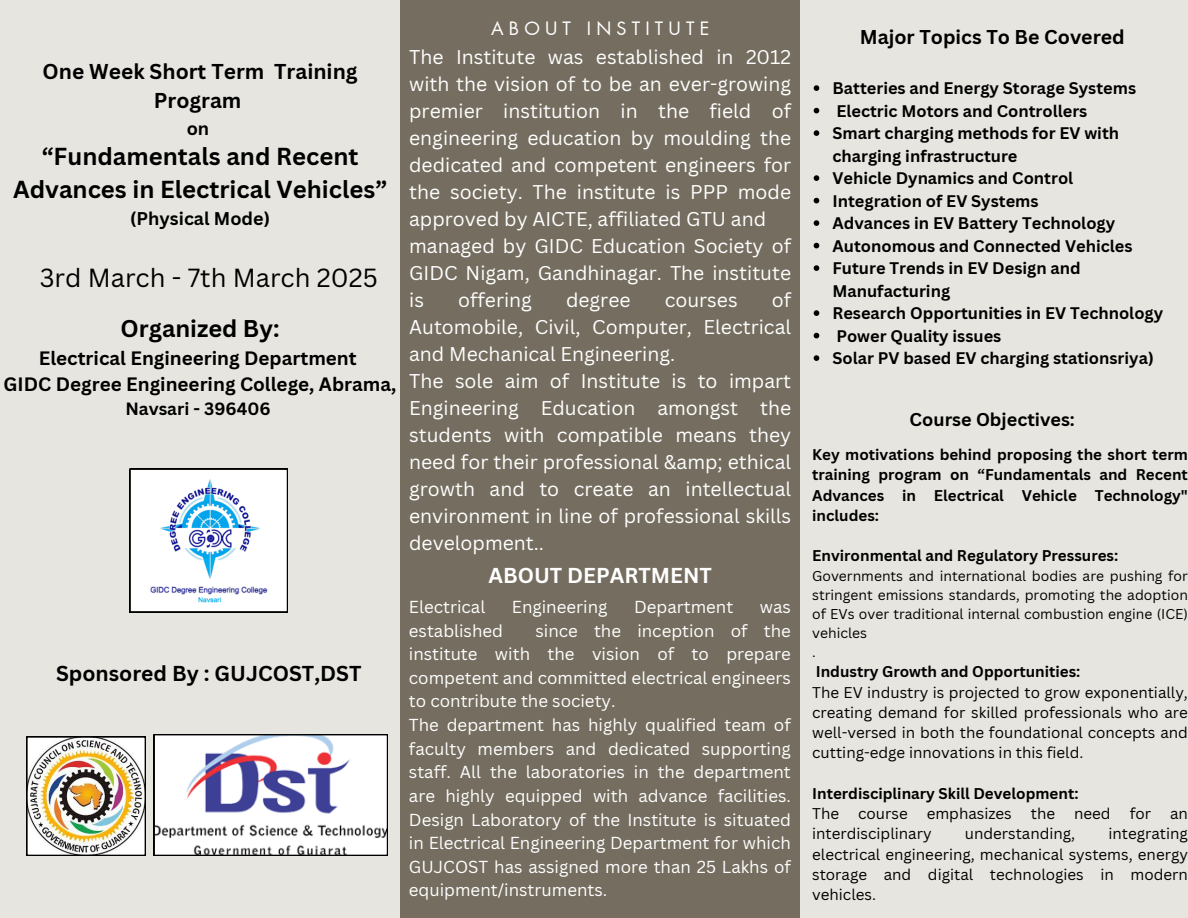
<style>
.page{position:relative;width:1188px;height:918px;background:#e6e5df}
.page>*{position:absolute;margin:0;border:0;box-sizing:border-box;transform-origin:0 0}
.t1{font:25.5px "Canva Sans";color:#000}
.t2{font:700 24px/32.7px "Canva Sans";color:#000;text-align:center}
.t3{font:700 23.55px "Canva Sans";color:#000}
.t4{font:700 21px/29.2px "Canva Sans";color:#000;text-align:center}
.t5{font:700 21px "Canva Sans";color:#fff}
.t6{font:700 19.5px "Canva Sans";color:#000}
.t7{font:19.35px/27px "Canva Sans";color:#fff}
.t8{font:700 18.9px "Canva Sans";color:#000}
.t9{font:700 18px "Canva Sans";color:#000}
.t10{font:18px "Futura LT Pro";letter-spacing:.29em;color:#fff}
.t11{font:700 17.25px "Canva Sans";color:#000}
.t12{font:16.95px/23.7px "Canva Sans";color:#fff;text-align:justify}
.t13{font:700 16.35px/22.5px "Canva Sans";color:#000}
.t14{font:15.15px/20.2px "Canva Sans";color:#000;text-align:justify}
.t15{font:700 15.15px/20.2px "Canva Sans";color:#000;text-align:justify}
.t16{font:13.8px/19.2px "Canva Sans";color:#000;text-align:justify}
</style>
<div class="page">
<div style="left:400px;top:0;width:400px;height:918px;background:#756e60"></div>
<svg style="left:130px;top:469px;width:158px;height:143px"></svg>
<img style="left:27px;top:737px;width:119px;height:119px">
<svg style="left:154px;top:734px;width:234px;height:122px"></svg>
<svg style="left:814px;top:85px;width:5px;height:6px"></svg>
<svg style="left:814px;top:108px;width:5px;height:5px"></svg>
<svg style="left:814px;top:130px;width:5px;height:6px"></svg>
<svg style="left:814px;top:175px;width:5px;height:6px"></svg>
<svg style="left:814px;top:198px;width:5px;height:5px"></svg>
<svg style="left:814px;top:220px;width:5px;height:6px"></svg>
<svg style="left:814px;top:243px;width:5px;height:5px"></svg>
<svg style="left:814px;top:265px;width:5px;height:6px"></svg>
<svg style="left:814px;top:310px;width:5px;height:6px"></svg>
<svg style="left:814px;top:333px;width:5px;height:5px"></svg>
<svg style="left:814px;top:355px;width:5px;height:6px"></svg>
<h6 class="t4" style="left:43px;top:56px;width:316px">One Week Short Term Training<br>Program</h6>
<h6 class="t9" style="left:187px;top:116px;width:24px">on</h6>
<h6 class="t2" style="left:13px;top:140px;width:376px">“Fundamentals and Recent<br>Advances in Electrical Vehicles”</h6>
<h6 class="t9" style="left:130px;top:206px;width:141px">(Physical Mode)</h6>
<h3 class="t1" style="left:40px;top:259px;width:340px">3rd March - 7th March 2025</h3>
<p class="t3" style="left:121px;top:312px;width:160px">Organized By:</p>
<p class="t8" style="left:39px;top:345px;width:319px">Electrical Engineering Department</p>
<h4 class="t8" style="left:4px;top:371px;width:394px">GIDC Degree Engineering College, Abrama,</h4>
<p class="t11" style="left:125px;top:397px;width:147px">Navsari - 396406</p>
<p class="t4" style="left:56px;top:658px;width:307px">Sponsored By : GUJCOST,DST</p>
<p class="t10" style="left:491px;top:20px;width:220px">ABOUT INSTITUTE</p>
<h5 class="t7" style="left:409px;top:43px;width:383px">The Institute was established in 2012 with the vision of to be an ever-growing premier institution in the field of engineering education by moulding the dedicated and competent engineers for the society. The institute is PPP mode approved by AICTE, affiliated GTU and managed by GIDC Education Society of GIDC Nigam, Gandhinagar. The institute is</h5>
<h5 class="t7" style="left:409px;top:286px;width:383px;text-indent:363px">of<br>Automobile, Civil, Computer, Electrical and Mechanical Engineering.<br>The sole aim of Institute is to impart<br>Engineering Education amongst the students with compatible means they need for their professional &amp;amp; ethical growth and to create an intellectual environment in line of professional skills development..</h5>
<h5 class="t7" style="left:458px;top:286px;width:75px">offering</h5>
<h5 class="t7" style="left:566px;top:286px;width:66px">degree</h5>
<h5 class="t7" style="left:665px;top:286px;width:75px">courses</h5>
<p class="t5" style="left:488px;top:561px;width:225px">ABOUT DEPARTMENT</p>
<p class="t12" style="left:409px;top:595px;width:78px">Electrical</p>
<p class="t12" style="left:512px;top:595px;width:97px">Engineering</p>
<p class="t12" style="left:634px;top:595px;width:101px">Department</p>
<p class="t12" style="left:760px;top:595px;width:33px">was</p>
<p class="t12" style="left:409px;top:618px;width:96px">established</p>
<p class="t12" style="left:409px;top:618px;width:383px;text-indent:127px">since the inception of the institute with the vision of to prepare competent and committed electrical engineers to contribute the society.</p>
<p class="t12" style="left:409px;top:713px;width:383px">The department has highly qualified team of faculty members and dedicated supporting staff. All the laboratories in the department are highly equipped with advance facilities.<br>Design Laboratory of the Institute is situated in Electrical Engineering Department for which GUJCOST has assigned more than 25 Lakhs of equipment/instruments.</p>
<p class="t6" style="left:860px;top:23px;width:267px">Major Topics To Be Covered</p>
<p class="t13" style="left:832px;top:77px;width:305px">Batteries and Energy Storage Systems</p>
<p class="t13" style="left:836px;top:99px;width:253px">Electric Motors and Controllers</p>
<p class="t13" style="left:832px;top:122px;width:288px">Smart charging methods for EV with charging infrastructure</p>
<p class="t13" style="left:832px;top:167px;width:242px">Vehicle Dynamics and Control</p>
<p class="t13" style="left:832px;top:189px;width:208px">Integration of EV Systems</p>
<p class="t13" style="left:832px;top:212px;width:284px">Advances in EV Battery Technology</p>
<h1 class="t13" style="left:832px;top:234px;width:302px">Autonomous and Connected Vehicles</h1>
<h2 class="t13" style="left:832px;top:257px;width:250px">Future Trends in EV Design and<br>Manufacturing</h2>
<p class="t13" style="left:832px;top:302px;width:332px">Research Opportunities in EV Technology</p>
<p class="t13" style="left:836px;top:324px;width:167px">Power Quality issues</p>
<p class="t13" style="left:832px;top:347px;width:323px">Solar PV based EV charging stationsriya)</p>
<p class="t9" style="left:910px;top:406px;width:167px">Course Objectives:</p>
<p class="t15" style="left:812px;top:444px;width:377px">Key motivations behind proposing the short term training program on “Fundamentals and Recent Advances in Electrical Vehicle Technology" includes:</p>
<p class="t15" style="left:812px;top:545px;width:308px">Environmental and Regulatory Pressures:</p>
<p class="t16" style="left:812px;top:566px;width:377px">Governments and international bodies are pushing for stringent emissions standards, promoting the adoption of EVs over traditional internal combustion engine (ICE) vehicles</p>
<p class="t16" style="left:812px;top:642px;width:5px">.</p>
<p class="t15" style="left:816px;top:661px;width:266px">Industry Growth and Opportunities:</p>
<p class="t14" style="left:812px;top:682px;width:377px">The EV industry is projected to grow exponentially, creating demand for skilled professionals who are well-versed in both the foundational concepts and cutting-edge innovations in this field.</p>
<p class="t15" style="left:812px;top:783px;width:268px">Interdisciplinary Skill Development:</p>
<p class="t14" style="left:812px;top:803px;width:28px">The</p>
<p class="t14" style="left:858px;top:803px;width:51px">course</p>
<p class="t14" style="left:927px;top:803px;width:87px">emphasizes</p>
<p class="t14" style="left:1031px;top:803px;width:26px">the</p>
<p class="t14" style="left:1074px;top:803px;width:38px">need</p>
<p class="t14" style="left:1130px;top:803px;width:23px">for</p>
<p class="t14" style="left:1170px;top:803px;width:19px">an</p>
<p class="t14" style="left:812px;top:823px;width:121px">interdisciplinary</p>
<p class="t14" style="left:965px;top:823px;width:112px">understanding,</p>
<p class="t14" style="left:812px;top:823px;width:377px;text-indent:296px">integrating electrical engineering, mechanical systems, energy storage and digital technologies in modern vehicles.</p>
</div>
